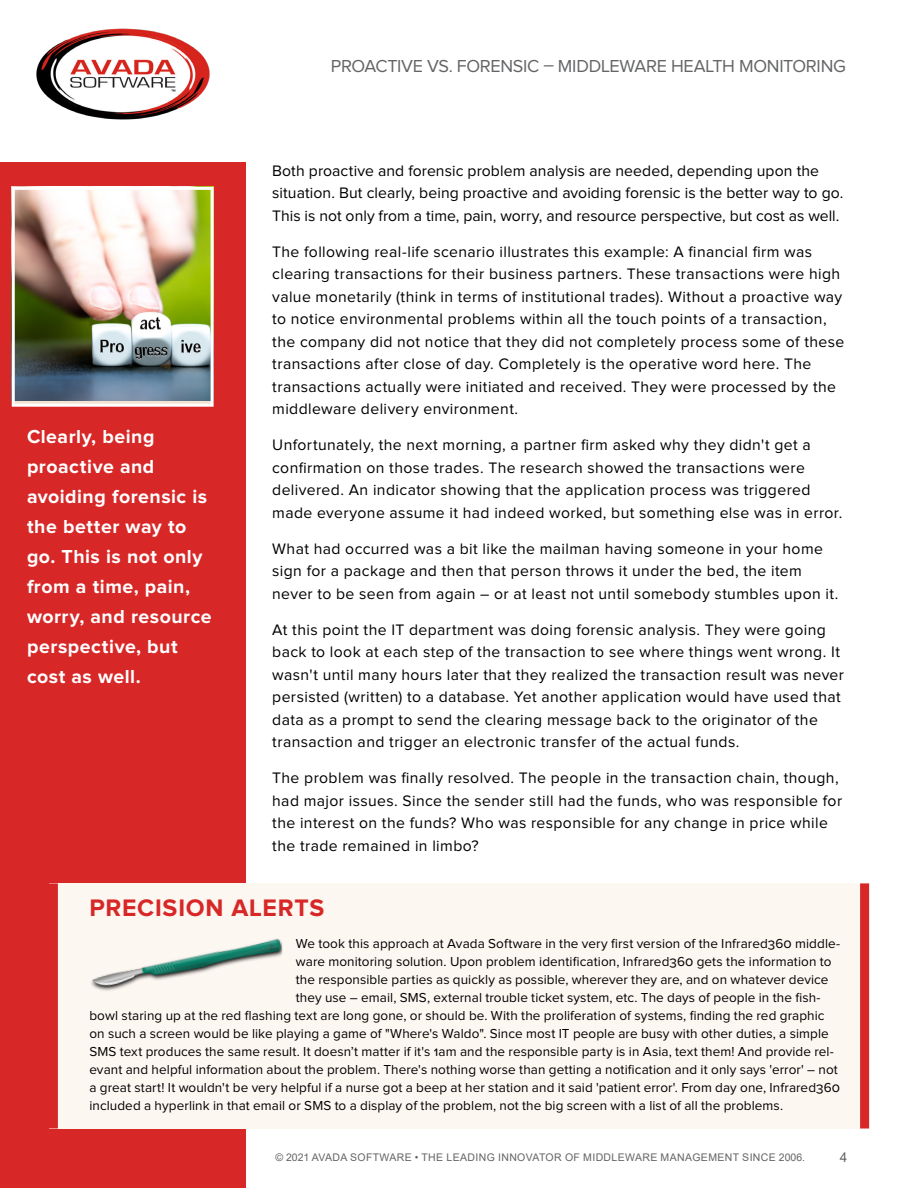
<style>
.page{position:relative;width:918px;height:1188px;background:#fff}
.page>*{position:absolute;margin:0;border:0;box-sizing:border-box;transform-origin:0 0}
.t1{font:700 24.75px "Proxima Nova";letter-spacing:.03em;color:#d72827}
.t2{font:700 19.5px/30px "Proxima Nova";letter-spacing:.025em;color:#fff}
.t3{font:18px "Proxima Nova";letter-spacing:-.015em;color:#636466}
.t4{font:15.75px/22.5px "Proxima Nova";letter-spacing:.025em;color:#000}
.t5{font:15.75px/22.5px "Proxima Nova";letter-spacing:.005em;color:#000}
.t6{font:13.5px "Proxima Nova";letter-spacing:.005em;color:#000}
.t7{font:13.5px "Arial";color:#636466}
.t8{font:10.5px "Arial";letter-spacing:.035em;color:#636466}
</style>
<div class="page">
<img style="left:36px;top:28px;width:174px;height:92px">
<div style="left:0;top:162px;width:245px;height:1026px;background:#d72827"></div>
<img style="left:16px;top:191px;width:194px;height:209px">
<div style="left:12px;top:187px;width:202px;height:220px;border:3px solid #fff"></div>
<div style="left:49px;top:883px;width:820px;height:246px;background:#fdf7f2"></div>
<div style="left:49px;top:883px;width:9px;height:245px;background:#d72827"></div>
<div style="left:860px;top:883px;width:9px;height:245px;background:#d72827"></div>
<img style="left:91px;top:938px;width:191px;height:53px">
<p class="t2" style="left:27px;top:422px;width:186px">Clearly, being proactive and avoiding forensic is the better way to go. This is not only from a time, pain, worry, and resource perspective, but cost as well.</p>
<p class="t3" style="left:331px;top:59px;width:517px">PROACTIVE VS. FORENSIC – MIDDLEWARE HEALTH MONITORING</p>
<p class="t5" style="left:272px;top:160px;width:573px">Both proactive and forensic problem analysis are needed, depending upon the situation. But clearly, being proactive and avoiding forensic is the better way to go.<br>This is not only from a time, pain, worry, and resource perspective, but cost as well.</p>
<p class="t4" style="left:272px;top:241px;width:574px">The following real-life scenario illustrates this example: A financial firm was clearing transactions for their business partners. These transactions were high value monetarily (think in terms of institutional trades). Without a proactive way to notice environmental problems within all the touch points of a transaction, the company did not notice that they did not completely process some of these transactions after close of day. Completely is the operative word here. The transactions actually were initiated and received. They were processed by the middleware delivery environment.</p>
<p class="t4" style="left:272px;top:434px;width:572px">Unfortunately, the next morning, a partner firm asked why they didn't get a confirmation on those trades. The research showed the transactions were delivered. An indicator showing that the application process was triggered made everyone assume it had indeed worked, but something else was in error.</p>
<p class="t4" style="left:272px;top:538px;width:568px">What had occurred was a bit like the mailman having someone in your home sign for a package and then that person throws it under the bed, the item never to be seen from again – or at least not until somebody stumbles upon it.</p>
<p class="t4" style="left:272px;top:619px;width:573px">At this point the IT department was doing forensic analysis. They were going back to look at each step of the transaction to see where things went wrong. It wasn't until many hours later that they realized the transaction result was never persisted (written) to a database. Yet another application would have used that data as a prompt to send the clearing message back to the originator of the transaction and trigger an electronic transfer of the actual funds.</p>
<p class="t4" style="left:272px;top:768px;width:571px">The problem was finally resolved. The people in the transaction chain, though, had major issues. Since the sender still had the funds, who was responsible for the interest on the funds? Who was responsible for any change in price while the trade remained in limbo?</p>
<h1 class="t1" style="left:89px;top:898px;width:236px">PRECISION ALERTS</h1>
<p class="t6" style="left:296px;top:938px;width:546px">We took this approach at Avada Software in the very first version of the Infrared360 middle-</p>
<p class="t6" style="left:296px;top:956px;width:537px">ware monitoring solution. Upon problem identification, Infrared360 gets the information to</p>
<p class="t6" style="left:296px;top:974px;width:534px">the responsible parties as quickly as possible, wherever they are, and on whatever device</p>
<p class="t6" style="left:296px;top:992px;width:526px">they use – email, SMS, external trouble ticket system, etc. The days of people in the fish-</p>
<p class="t6" style="left:89px;top:1010px;width:737px">bowl staring up at the red flashing text are long gone, or should be. With the proliferation of systems, finding the red graphic</p>
<p class="t6" style="left:89px;top:1028px;width:741px">on such a screen would be like playing a game of "Where's Waldo". Since most IT people are busy with other duties, a simple</p>
<p class="t6" style="left:89px;top:1046px;width:746px">SMS text produces the same result. It doesn’t matter if it's 1am and the responsible party is in Asia, text them! And provide rel-</p>
<p class="t6" style="left:89px;top:1064px;width:750px">evant and helpful information about the problem. There's nothing worse than getting a notification and it only says 'error' – not</p>
<p class="t6" style="left:89px;top:1082px;width:752px">a great start! It wouldn't be very helpful if a nurse got a beep at her station and it said 'patient error'. From day one, Infrared360</p>
<p class="t6" style="left:89px;top:1100px;width:695px">included a hyperlink in that email or SMS to a display of the problem, not the big screen with a list of all the problems.</p>
<p class="t8" style="left:275px;top:1151px;width:531px">© 2021 AVADA SOFTWARE • THE LEADING INNOVATOR OF MIDDLEWARE MANAGEMENT SINCE 2006.</p>
<p class="t7" style="left:840px;top:1149px;width:9px">4</p>
</div>
